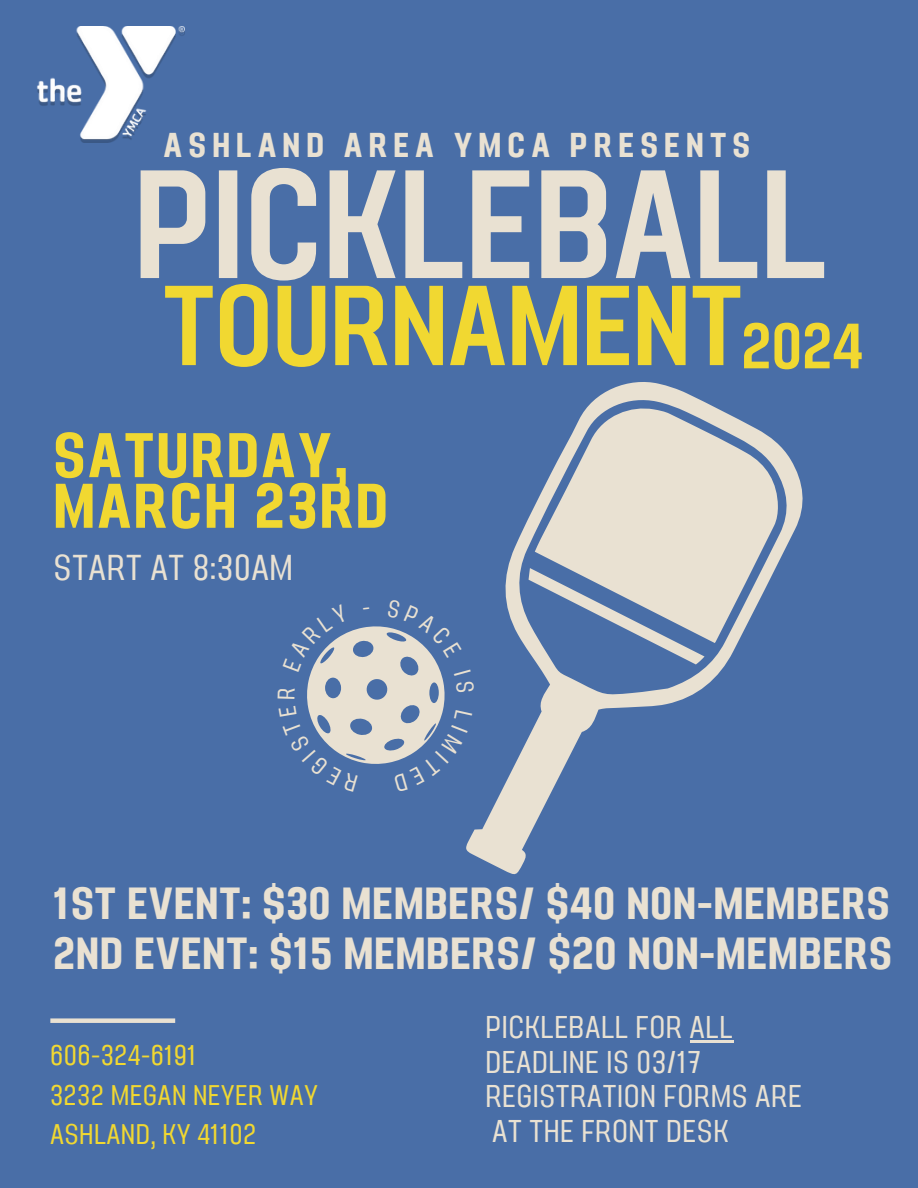
<style>
.page{position:relative;width:918px;height:1188px;background:#496ea7}
.page>*{position:absolute;margin:0;border:0;box-sizing:border-box;transform-origin:0 0}
.t1{font:153.75px "Adirek Sans 600";letter-spacing:.02em;color:#e9e1d2}
.t2{font:113.25px "Adirek Sans 600";letter-spacing:.02em;color:#f1d831}
.t3{font:63.75px "Adirek Sans 600";color:#f1d831}
.t4{font:62.85px/50.7px "Adirek Sans 700";letter-spacing:.055em;color:#f1d831}
.t5{font:45px/50.7px "Adirek Sans 700";letter-spacing:.04em;color:#e9e1d2}
.t6{font:36px "Adirek Sans 400";letter-spacing:.04em;color:#e9e1d2}
.t7{font:34.5px "Adirek Sans 700";letter-spacing:.2em;color:#e9e1d2}
.t8{font:31.5px/34.8px "Adirek Sans 400";letter-spacing:.04em;color:#e9e1d2}
.t9{font:28.35px "Adirek Sans 400";letter-spacing:.04em;color:#f1d831}
</style>
<div class="page">
<svg style="left:466px;top:706px;width:187px;height:169px"></svg>
<svg style="left:505px;top:382px;width:298px;height:304px;fill:#e9e1d2"></svg>
<svg style="left:525px;top:524px;width:181px;height:182px"></svg>
<div style="left:50px;top:1018px;width:125px;height:5px;background:#e9e1d2"></div>
<img style="left:37px;top:26px;width:148px;height:116px">
<hr style="left:690px;top:1040px;width:44px;height:2px;background:#e9e1d2">
<svg style="left:307px;top:626px;width:168px;height:166px"></svg>
<p class="t7" style="left:164px;top:125px;width:587px">ASHLAND AREA YMCA PRESENTS</p>
<h5 class="t1" style="left:135px;top:135px;width:692px">PICKLEBALL</h5>
<p class="t2" style="left:164px;top:260px;width:579px">TOURNAMENT</p>
<h3 class="t3" style="left:742px;top:309px;width:122px">2024</h3>
<h3 class="t4" style="left:54px;top:430px;width:335px">SATURDAY,<br>MARCH 23RD</h3>
<h3 class="t6" style="left:54px;top:546px;width:240px">START AT 8:30AM</h3>
<p class="t5" style="left:54px;top:878px;width:839px">1ST EVENT: $30 MEMBERS/ $40 N0N-MEMBERS<br>2ND EVENT: $15 MEMBERS/ $20 NON-MEMBERS</p>
<p class="t9" style="left:50px;top:1039px;width:147px">606-324-6191</p>
<p class="t9" style="left:50px;top:1078px;width:269px">3232 MEGAN NEYER WAY</p>
<p class="t9" style="left:50px;top:1118px;width:207px">ASHLAND, KY 41102</p>
<p class="t8" style="left:486px;top:1009px;width:317px">PICKLEBALL FOR ALL<br>DEADLINE IS 03/17<br>REGISTRATION FORMS ARE<br>AT THE FRONT DESK</p>
</div>
